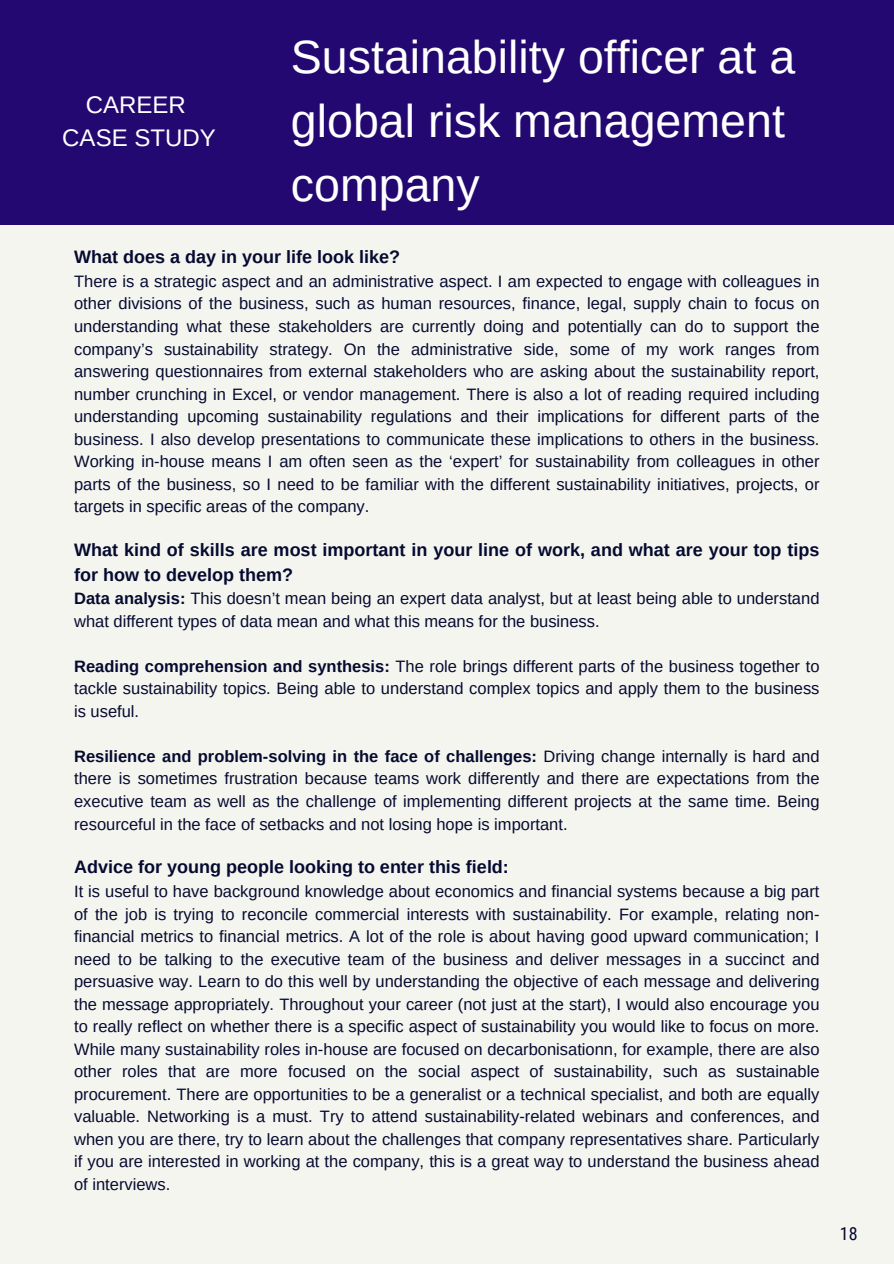
<style>
.page{position:relative;width:894px;height:1264px;background:#fff}
.page>*{position:absolute;margin:0;border:0;box-sizing:border-box;transform-origin:0 0}
.t1{font:46.5px/64.2px "Arimo";color:#fff}
.t2{font:24px/32.7px "Arimo";color:#fff;text-align:center}
.t3{font:700 18px/24.8px "Arimo";color:#050a30}
.t4{font:18px "Roboto Condensed";color:#050a30}
.t5{font:16.5px/22.5px "Arimo";color:#050a30;text-align:justify}
.s1{font-weight:700}
</style>
<div class="page">
<div style="left:0;top:0;width:893px;height:1263px;background:#f5f5ef"></div>
<div style="left:0;top:0;width:893px;height:225px;background:#230871"></div>
<h1 class="t1" style="left:291px;top:25px;width:505px">Sustainability officer at a global risk management company</h1>
<p class="t3" style="left:74px;top:245px;width:327px">What does a day in your life look like?</p>
<p class="t5" style="left:74px;top:270px;width:746px">There is a strategic aspect and an administrative aspect. I am expected to engage with colleagues in other divisions of the business, such as human resources, finance, legal, supply chain to focus on understanding what these stakeholders are currently doing and potentially can do to support the company’s sustainability strategy. On the administrative side, some of my work ranges from answering questionnaires from external stakeholders who are asking about the sustainability report, number crunching in Excel, or vendor management. There is also a lot of reading required including understanding upcoming sustainability regulations and their implications for different parts of the business. I also develop presentations to communicate these implications to others in the business.<br>Working in-house means I am often seen as the ‘expert’ for sustainability from colleagues in other parts of the business, so I need to be familiar with the different sustainability initiatives, projects, or targets in specific areas of the company.</p>
<p class="t3" style="left:74px;top:537px;width:746px">What kind of skills are most important in your line of work, and what are your top tips for how to develop them?</p>
<p class="t5" style="left:74px;top:587px;width:746px"><span class="s1">Data analysis:</span> This doesn’t mean being an expert data analyst, but at least being able to understand what different types of data mean and what this means for the business.</p>
<p class="t5" style="left:74px;top:655px;width:746px"><span class="s1">Reading comprehension and synthesis:</span> The role brings different parts of the business together to tackle sustainability topics. Being able to understand complex topics and apply them to the business is useful.</p>
<p class="t5" style="left:74px;top:745px;width:746px"><span class="s1">Resilience and problem-solving in the face of challenges:</span> Driving change internally is hard and there is sometimes frustration because teams work differently and there are expectations from the executive team as well as the challenge of implementing different projects at the same time. Being resourceful in the face of setbacks and not losing hope is important.</p>
<p class="t3" style="left:74px;top:854px;width:436px">Advice for young people looking to enter this field:</p>
<p class="t5" style="left:74px;top:880px;width:746px">It is useful to have background knowledge about economics and financial systems because a big part of the job is trying to reconcile commercial interests with sustainability. For example, relating non&shy;financial metrics to financial metrics. A lot of the role is about having good upward communication; I need to be talking to the executive team of the business and deliver messages in a succinct and persuasive way. Learn to do this well by understanding the objective of each message and delivering the message appropriately. Throughout your career (not just at the start), I would also encourage you to really reflect on whether there is a specific aspect of sustainability you would like to focus on more.<br>While many sustainability roles in-house are focused on decarbonisationn, for example, there are also other roles that are more focused on the social aspect of sustainability, such as sustainable procurement. There are opportunities to be a generalist or a technical specialist, and both are equally valuable. Networking is a must. Try to attend sustainability-related webinars and conferences, and when you are there, try to learn about the challenges that company representatives share. Particularly if you are interested in working at the company, this is a great way to understand the business ahead of interviews.</p>
<h2 class="t2" style="left:62px;top:88px;width:155px">CAREER<br>CASE STUDY</h2>
<p class="t4" style="left:839px;top:1223px;width:19px">18</p>
</div>
